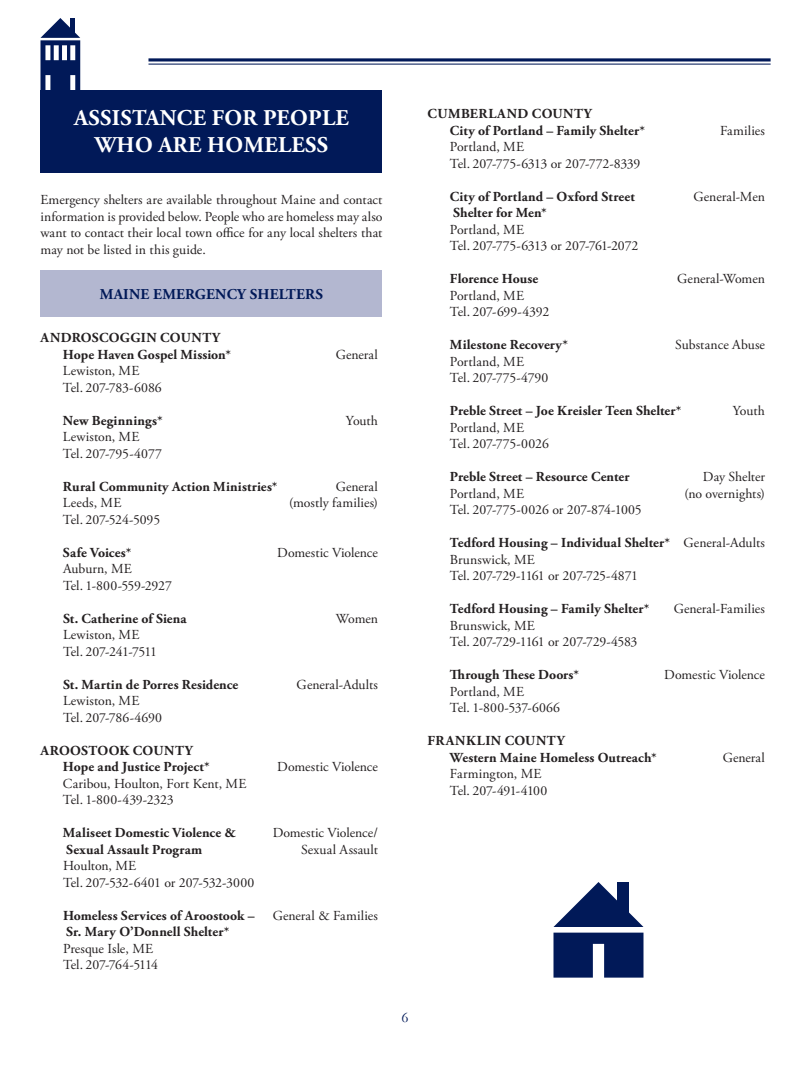
<style>
.page{position:relative;width:810px;height:1080px;background:#fff}
.page>*{position:absolute;margin:0;border:0;box-sizing:border-box;transform-origin:0 0}
.t1{font:700 22.5px/27px "Adobe Garamond Pro";letter-spacing:.015em;color:#fff;text-align:center}
.t2{font:700 15px "Adobe Garamond Pro";letter-spacing:.015em;color:#011958}
.t3{font:15px "Garamond";color:#011958}
.t4{font:13.75px/16.5px "Adobe Garamond Pro";color:#231f20}
.t5{font:700 13.75px/16.5px "Adobe Garamond Pro";letter-spacing:.005em;color:#231f20}
.s1{font-weight:700}
</style>
<div class="page">
<svg style="left:149px;top:58px;width:622px;height:4px;background:#384a7c"></svg>
<hr style="left:149px;top:64px;width:622px;height:1px;background:#011958">
<svg style="left:40px;top:18px;width:40px;height:72px"></svg>
<div style="left:41px;top:90px;width:341px;height:83px;background:#011958"></div>
<div style="left:41px;top:270px;width:341px;height:47px;background:#b3b7d0"></div>
<svg style="left:553px;top:882px;width:90px;height:45px"></svg>
<svg style="left:553px;top:933px;width:90px;height:45px;background:#1c3169"></svg>
<div style="left:618px;top:882px;width:11px;height:36px;background:#011958"></div>
<h1 class="t1" style="left:74px;top:104px;width:276px">ASSISTANCE FOR PEOPLE<br>WHO ARE HOMELESS</h1>
<p class="t4" style="left:41px;top:192px;width:344px;text-align:justify">Emergency shelters are available throughout Maine and contact information is provided below. People who are homeless may also want to contact their local town office for any local shelters that may not be listed in this guide.</p>
<p class="t2" style="left:100px;top:285px;width:225px">MAINE EMERGENCY SHELTERS</p>
<p class="t5" style="left:63px;top:330px;width:169px;text-indent:-22px">ANDROSCOGGIN COUNTY<br>Hope Haven Gospel Mission*</p>
<p class="t4" style="left:336px;top:347px;width:44px">General</p>
<p class="t4" style="left:63px;top:363px;width:100px">Lewiston, ME<br>Tel. 207‑783-6086</p>
<p class="t5" style="left:63px;top:412px;width:101px">New Beginnings*</p>
<p class="t4" style="left:346px;top:413px;width:34px">Youth</p>
<p class="t4" style="left:63px;top:429px;width:100px">Lewiston, ME<br>Tel. 207‑795-4077</p>
<p class="t5" style="left:63px;top:478px;width:216px">Rural Community Action Ministries*</p>
<p class="t4" style="left:336px;top:479px;width:44px">General</p>
<p class="t4" style="left:63px;top:495px;width:60px">Leeds, ME</p>
<p class="t4" style="left:289px;top:495px;width:90px">(mostly families)</p>
<p class="t4" style="left:63px;top:512px;width:99px">Tel. 207-524-5095</p>
<p class="t5" style="left:63px;top:544px;width:70px">Safe Voices*</p>
<p class="t4" style="left:277px;top:545px;width:102px">Domestic Violence</p>
<p class="t4" style="left:63px;top:561px;width:110px">Auburn, ME<br>Tel. 1-800-559-2927</p>
<p class="t5" style="left:63px;top:610px;width:125px">St. Catherine of Siena</p>
<p class="t4" style="left:336px;top:611px;width:44px">Women</p>
<p class="t4" style="left:63px;top:627px;width:96px">Lewiston, ME<br>Tel. 207-241-7511</p>
<p class="t5" style="left:63px;top:676px;width:177px">St. Martin de Porres Residence</p>
<p class="t4" style="left:297px;top:677px;width:83px">General-Adults</p>
<p class="t4" style="left:63px;top:693px;width:101px">Lewiston, ME<br>Tel. 207-786-4690</p>
<p class="t5" style="left:63px;top:742px;width:148px;text-indent:-22px">AROOSTOOK COUNTY<br>Hope and Justice Project*</p>
<p class="t4" style="left:277px;top:759px;width:102px">Domestic Violence</p>
<p class="t4" style="left:63px;top:776px;width:185px">Caribou, Houlton, Fort Kent, ME<br>Tel. 1-800-439-2323</p>
<p class="t5" style="left:63px;top:825px;width:174px">Maliseet Domestic Violence &amp;</p>
<p class="t4" style="left:273px;top:825px;width:107px">Domestic Violence/</p>
<p class="t5" style="left:66px;top:841px;width:138px">Sexual Assault Program</p>
<p class="t4" style="left:301px;top:842px;width:78px">Sexual Assault</p>
<p class="t4" style="left:63px;top:858px;width:193px">Houlton, ME<br>Tel. 207-532-6401 or 207-532-3000</p>
<p class="t5" style="left:63px;top:907px;width:193px">Homeless Services of Aroostook –</p>
<p class="t4" style="left:273px;top:908px;width:107px">General &amp; Families</p>
<p class="t5" style="left:66px;top:924px;width:165px">Sr. Mary O’Donnell Shelter*</p>
<p class="t4" style="left:63px;top:941px;width:97px">Presque Isle, ME<br>Tel. 207‑764-5114</p>
<p class="t3" style="left:402px;top:1008px;width:9px">6</p>
<p class="t5" style="left:450px;top:106px;width:196px;text-indent:-22px">CUMBERLAND COUNTY<br>City of Portland – Family Shelter*</p>
<p class="t4" style="left:720px;top:123px;width:46px">Families</p>
<p class="t4" style="left:450px;top:139px;width:192px">Portland, ME<br>Tel. 207-775-6313 or 207-772-8339</p>
<p class="t5" style="left:450px;top:188px;width:186px">City of Portland – Oxford Street</p>
<p class="t4" style="left:694px;top:189px;width:73px">General-Men</p>
<p class="t5" style="left:453px;top:205px;width:95px">Shelter for Men*</p>
<p class="t4" style="left:450px;top:222px;width:190px">Portland, ME<br>Tel. 207-775-6313 or 207-761-2072</p>
<p class="t5" style="left:450px;top:271px;width:90px">Florence House</p>
<p class="t4" style="left:677px;top:271px;width:89px">General-Women</p>
<p class="t4" style="left:450px;top:288px;width:101px">Portland, ME<br>Tel. 207-699-4392</p>
<p class="t5" style="left:450px;top:337px;width:120px">Milestone Recovery*</p>
<p class="t4" style="left:675px;top:337px;width:91px">Substance Abuse</p>
<p class="t4" style="left:450px;top:354px;width:100px">Portland, ME<br>Tel. 207-775-4790</p>
<p class="t5" style="left:450px;top:403px;width:233px">Preble Street – Joe Kreisler Teen Shelter*</p>
<p class="t4" style="left:733px;top:403px;width:34px">Youth</p>
<p class="t4" style="left:450px;top:420px;width:100px">Portland, ME<br>Tel. 207-775-0026</p>
<p class="t5" style="left:450px;top:469px;width:181px">Preble Street – Resource Center</p>
<p class="t4" style="left:703px;top:469px;width:64px">Day Shelter</p>
<p class="t4" style="left:450px;top:486px;width:76px">Portland, ME</p>
<p class="t4" style="left:684px;top:486px;width:82px">(no overnights)</p>
<p class="t4" style="left:450px;top:502px;width:193px">Tel. 207-775-0026 or 207-874-1005</p>
<p class="t4" style="left:450px;top:535px;width:316px"><span class="s1">Tedford Housing – Individual Shelter*</span> General-Adults<br>Brunswick, ME<br>Tel. 207-729-1161 or 207-725-4871</p>
<p class="t5" style="left:450px;top:601px;width:201px">Tedford Housing – Family Shelter*</p>
<p class="t4" style="left:674px;top:601px;width:93px">General-Families</p>
<p class="t4" style="left:450px;top:618px;width:189px">Brunswick, ME<br>Tel. 207-729-1161 or 207-729-4583</p>
<p class="t5" style="left:450px;top:667px;width:131px">Through These Doors*</p>
<p class="t4" style="left:664px;top:667px;width:102px">Domestic Violence</p>
<p class="t4" style="left:450px;top:684px;width:112px">Portland, ME<br>Tel. 1-800-537-6066</p>
<p class="t5" style="left:450px;top:733px;width:208px;text-indent:-22px">FRANKLIN COUNTY<br>Western Maine Homeless Outreach*</p>
<p class="t4" style="left:723px;top:750px;width:44px">General</p>
<p class="t4" style="left:450px;top:766px;width:99px">Farmington, ME<br>Tel. 207-491-4100</p>
</div>
